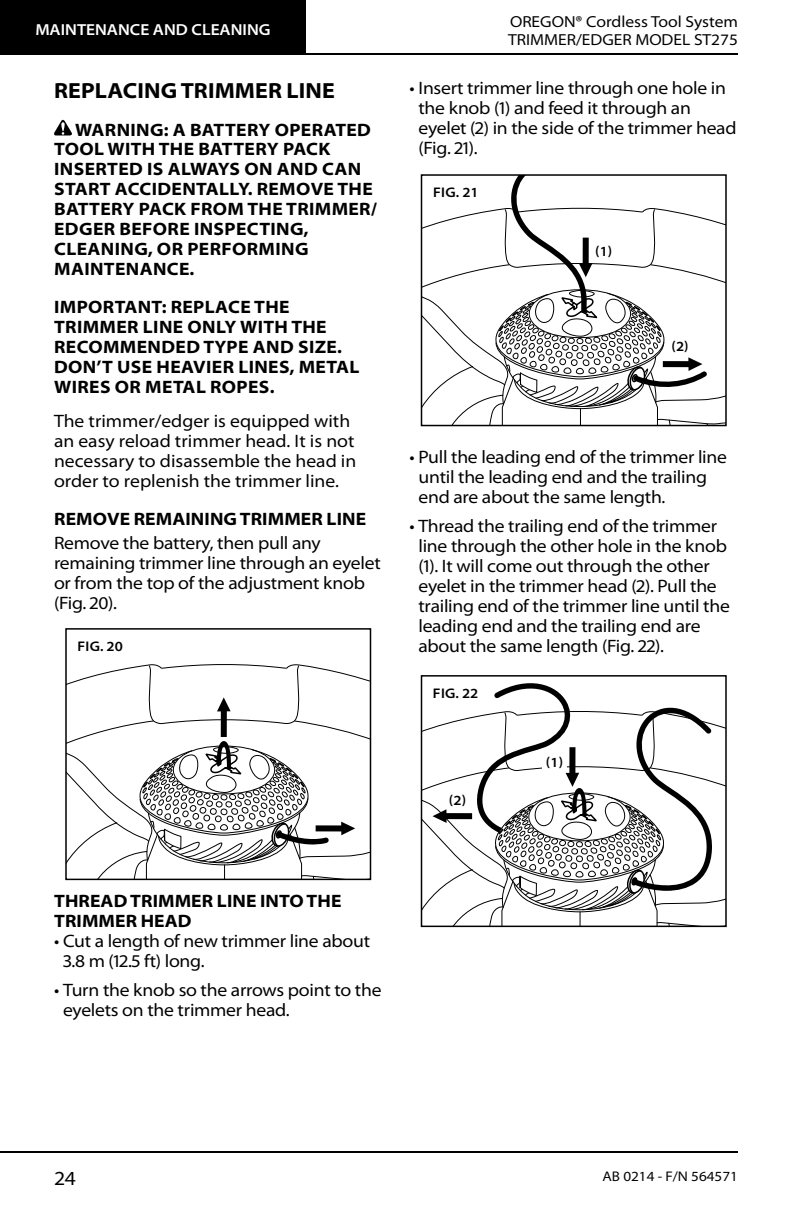
<style>
.page{position:relative;width:792px;height:1224px;background:#fff}
.page>*{position:absolute;margin:0;border:0;box-sizing:border-box;transform-origin:0 0}
.t1{font:700 semi-expanded 22px "Myriad Pro";letter-spacing:.005em;color:#000}
.t2{font:semi-expanded 20px "Myriad Pro";color:#000}
.t3{font:semi-expanded 18px/20px "Myriad Pro";letter-spacing:-.015em;color:#000}
.t4{font:700 semi-expanded 18px/20px "Myriad Pro";letter-spacing:.02em;color:#000}
.t5{font:semi-expanded 16px/18px "Myriad Pro";color:#000}
.t6{font:600 semi-expanded 16px "Myriad Pro";color:#fff}
.t7{font:600 semi-expanded 14px "Myriad Pro";letter-spacing:.02em;color:#000}
.t8{font:semi-expanded 14px "Myriad Pro";color:#000}
</style>
<div class="page">
<div style="left:0;top:0;width:306px;height:54px;background:#000"></div>
<hr style="left:0;top:1151px;width:738px;height:2px;background:#000">
<hr style="left:0;top:53px;width:738px;height:2px;background:#000">
<svg style="left:54px;top:119px;width:18px;height:16px"></svg>
<svg style="left:68px;top:665px;width:300px;height:212px"></svg>
<div style="left:65px;top:628px;width:306px;height:252px;border:2px solid #000"></div>
<svg style="left:424px;top:177px;width:300px;height:246px"></svg>
<div style="left:421px;top:174px;width:306px;height:252px;border:2px solid #000"></div>
<svg style="left:424px;top:683px;width:300px;height:241px"></svg>
<div style="left:421px;top:675px;width:306px;height:252px;border:2px solid #000"></div>
<div style="left:542px;top:754px;width:25px;height:15px;background:#fff"></div>
<p class="t6" style="left:35px;top:21px;width:237px">MAINTENANCE AND CLEANING</p>
<p class="t5" style="left:508px;top:13px;width:231px">OREGON® Cordless Tool System<br>TRIMMER/EDGER MODEL ST275</p>
<p class="t1" style="left:54px;top:78px;width:282px">REPLACING TRIMMER LINE</p>
<p class="t4" style="left:54px;top:120px;width:325px;text-indent:21px">WARNING: A BATTERY OPERATED<br>TOOL WITH THE BATTERY PACK<br>INSERTED IS ALWAYS ON AND CAN<br>START ACCIDENTALLY. REMOVE THE<br>BATTERY PACK FROM THE TRIMMER/<br>EDGER BEFORE INSPECTING,<br>CLEANING, OR PERFORMING<br>MAINTENANCE.</p>
<p class="t4" style="left:54px;top:298px;width:307px">IMPORTANT: REPLACE THE<br>TRIMMER LINE ONLY WITH THE<br>RECOMMENDED TYPE AND SIZE.<br>DON’T USE HEAVIER LINES, METAL<br>WIRES OR METAL ROPES.</p>
<p class="t3" style="left:54px;top:411px;width:304px">The trimmer/edger is equipped with an easy reload trimmer head. It is not necessary to disassemble the head in order to replenish the trimmer line.</p>
<p class="t4" style="left:54px;top:509px;width:313px">REMOVE REMAINING TRIMMER LINE</p>
<p class="t3" style="left:54px;top:533px;width:328px">Remove the battery, then pull any remaining trimmer line through an eyelet or from the top of the adjustment knob (Fig. 20).</p>
<p class="t3" style="left:419px;top:79px;width:320px;text-indent:-9px">• Insert trimmer line through one hole in the knob (1) and feed it through an eyelet (2) in the side of the trimmer head (Fig. 21).</p>
<p class="t7" style="left:433px;top:185px;width:47px">FIG. 21</p>
<p class="t7" style="left:595px;top:244px;width:19px">(1)</p>
<p class="t7" style="left:671px;top:339px;width:19px">(2)</p>
<p class="t3" style="left:419px;top:448px;width:310px;text-indent:-9px">• Pull the leading end of the trimmer line until the leading end and the trailing end are about the same length.</p>
<p class="t3" style="left:419px;top:517px;width:313px;text-indent:-9px">• Thread the trailing end of the trimmer line through the other hole in the knob (1). It will come out through the other eyelet in the trimmer head (2). Pull the trailing end of the trimmer line until the leading end and the trailing end are</p>
<p class="t7" style="left:77px;top:638px;width:47px">FIG. 20</p>
<p class="t3" style="left:419px;top:637px;width:245px">about the same length (Fig. 22).</p>
<p class="t4" style="left:54px;top:891px;width:289px">THREAD TRIMMER LINE INTO THE<br>TRIMMER HEAD</p>
<p class="t3" style="left:63px;top:931px;width:309px;text-indent:-9px">• Cut a length of new trimmer line about<br>3.8 m (12.5 ft) long.</p>
<p class="t3" style="left:63px;top:980px;width:320px;text-indent:-9px">• Turn the knob so the arrows point to the eyelets on the trimmer head.</p>
<p class="t7" style="left:433px;top:685px;width:47px">FIG. 22</p>
<p class="t7" style="left:449px;top:793px;width:19px">(2)</p>
<p class="t2" style="left:54px;top:1167px;width:23px">24</p>
<p class="t7" style="left:546px;top:754px;width:19px">(1)</p>
<p class="t8" style="left:603px;top:1168px;width:137px">AB 0214 - F/N 564571</p>
</div>
